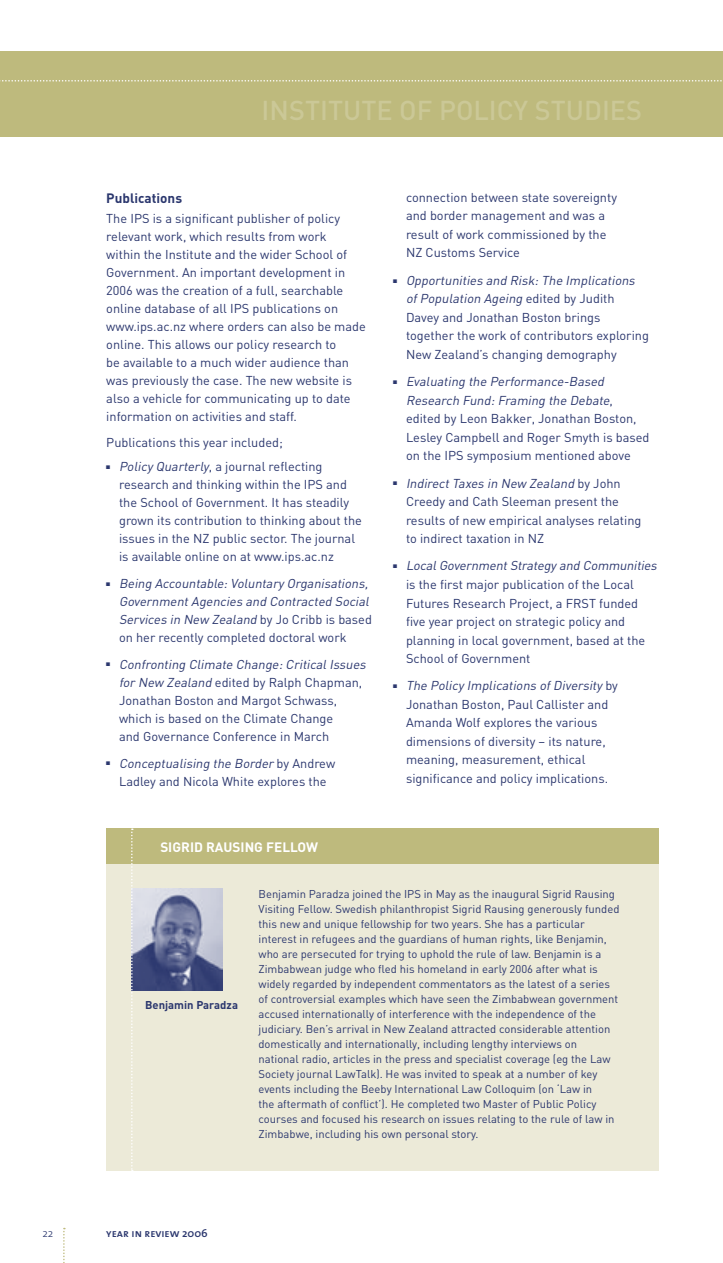
<style>
.page{position:relative;width:723px;height:1263px;background:#fff}
.page>*{position:absolute;margin:0;border:0;box-sizing:border-box;transform-origin:0 0}
.Section_Title{font:500 27px "DIN";color:#cbc897}
.NEW_PROJECT_title{font:700 13.5px "DIN";color:#fff}
.Subheading{font:700 13.5px "DIN";color:#2b376e}
.Tab_text{font:12.75px/18.5px "DIN";color:#2b376e}
.Body_Text{font:12.75px/18px "DIN";color:#2b376e}
.Tab_text-2{font:italic 12.75px/18px "DIN";color:#2b376e;text-align:justify}
.Sparky_Body_Text{font:11.25px/15px "DIN";color:#2b376e}
.t1{font:11.25px "The Sans Semi Bold Caps";color:#2b376e}
.Photo_Name{font:700 11.25px "DIN";color:#2b376e}
.t2{font:300 11.25px "The Sans";color:#2b376e}
.s1{font-style:italic}
.s2{font-style:normal}
.s3{font-family:"The Sans";font-weight:600}
</style>
<div class="page">
<svg style="left:63px;top:1228px;width:2px;height:35px"></svg>
<div style="left:106px;top:858px;width:553px;height:313px;background:#ecead8"></div>
<div style="left:106px;top:828px;width:553px;height:36px;background:#beba7d"></div>
<div style="left:0;top:51px;width:723px;height:85px;background:#beba7d"></div>
<svg style="left:0;top:80px;width:722px;height:2px"></svg>
<img style="left:133px;top:888px;width:90px;height:102px">
<svg style="left:131px;top:828px;width:2px;height:343px"></svg>
<p class="Section_Title" style="left:262px;top:93px;width:382px">INSTITUTE OF POLICY STUDIES</p>
<p class="Subheading" style="left:106px;top:189px;width:77px">Publications</p>
<p class="Body_Text" style="left:106px;top:209px;width:261px">The IPS is a significant publisher of policy relevant work, which results from work<br>within the Institute and the wider School of Government. An important development in 2006 was the creation of a full, searchable online database of all IPS publications on www.ips.ac.nz where orders can also be made online. This allows our policy research to<br>be available to a much wider audience than was previously the case. The new website is also a vehicle for communicating up to date information on activities and staff.</p>
<p class="Body_Text" style="left:106px;top:433px;width:178px">Publications this year included;</p>
<p class="Tab_text" style="left:119px;top:457px;width:244px;line-height:18px;text-indent:-13px">■ <span class="s1">Policy Quarterly</span>, a journal reflecting research and thinking within the IPS and the School of Government. It has steadily grown its contribution to thinking about the issues in the NZ public sector. The journal is available online on at www.ips.ac.nz</p>
<p class="Tab_text-2" style="left:119px;top:574px;width:254px;text-indent:-13px">■ Being Accountable:Voluntary Organisations, GovernmentAgencies and Contracted Social Services in New Zealand <span class="s2">by J o C ri b b i s b a s e d on her recently completed doctoral work</span></p>
<p class="Tab_text" style="left:119px;top:655px;width:251px;line-height:18px;text-indent:-13px">■ <span class="s1">Confronting Climate Change:CriticalIssues for New Zealand</span> edited by Ralph Chapman, Jonathan Boston and Margot Schwass, which is based on the Climate Change<br>and Governance Conference in March</p>
<p class="Tab_text" style="left:106px;top:754px;width:230px;line-height:18px;text-align:center">■ <span class="s1">Conceptualising the Border</span> b y A n d rew<br>Ladley and Nicola White explores the</p>
<p class="NEW_PROJECT_title" style="left:160px;top:838px;width:159px">SIGRID RAUSING FELLOW</p>
<p class="Tab_text" style="left:406px;top:188px;width:212px">connection between state sovereignty and border management and was a result of work commissioned by the<br>NZ Customs Service</p>
<p class="Tab_text" style="left:406px;top:271px;width:244px;text-indent:-13px">■ <span class="s1">Opportunities and Risk:The Implications ofPopulation Ageing</span> e d i t e d by J u d i t h Davey and Jonathan Boston brings together the work of contributors exploring New Zealand’s changing demography</p>
<p class="Tab_text" style="left:406px;top:372px;width:245px;text-indent:-13px">■ <span class="s1">Evaluating the Performance-Based Research Fund:Framing the Debate</span>, edited by Leon Bakker, Jonathan Boston, Lesley Campbell and Roger Smyth is based on the IPS symposium mentioned above</p>
<p class="Tab_text" style="left:406px;top:473px;width:237px;text-indent:-13px">■ <span class="s1">IndirectTaxes in New Zealand</span> by J o h n Creedy and Cath Sleeman present the results of new empirical analyses relating to indirect taxation in NZ</p>
<p class="Tab_text" style="left:406px;top:556px;width:255px;text-indent:-13px">■ <span class="s1">LocalGovernmentStrategy and Communities </span>is the first major publication of the Local Futures Research Project, a FRST funded five year project on strategic policy and planning in local government, based at the School of Government</p>
<p class="Tab_text" style="left:406px;top:676px;width:213px;text-indent:-13px">■ <span class="s1">The Policy Implications ofDiversity</span> b y Jonathan Boston, Paul Callister and Amanda Wolf explores the various dimensions of diversity – its nature, meaning, measurement, ethical significance and policy implications.</p>
<p class="Photo_Name" style="left:145px;top:998px;width:94px">Benjamin Paradza</p>
<p class="Sparky_Body_Text" style="left:258px;top:886px;width:362px">Benjamin Paradza joined the IPS in May as the inaugural Sigrid Rausing Visiting Fellow. Swedish philanthropist Sigrid Rausing generously funded this new and unique fellowship for two years. She has a particular interest in refugees and the guardians of human rights, like Benjamin, who are persecuted for trying to uphold the rule of law. Benjamin is a Zimbabwean judge who fled his homeland in early 2006 after what is widely regarded by independent commentators as the latest of a series of controversial examples which have seen the Zimbabwean government accused internationally of interference with the independence of the judiciary. Ben’s arrival in New Zealand attracted considerable attention domestically and internationally, including lengthy interviews on national radio, articles in the press and specialist coverage (eg the Law Society journal LawTalk). He was invited to speak at a number of key events including the Beeby International Law Colloquim (on ‘Law in<br>the aftermath of conflict’). He completed two Master of Public Policy courses and focused his research on issues relating to the rule of law in Zimbabwe, including his own personal story.</p>
<p class="t2" style="left:43px;top:1224px;width:12px">22</p>
<p class="t1" style="left:106px;top:1224px;width:103px">year in review <span class="s3">2006</span></p>
</div>
